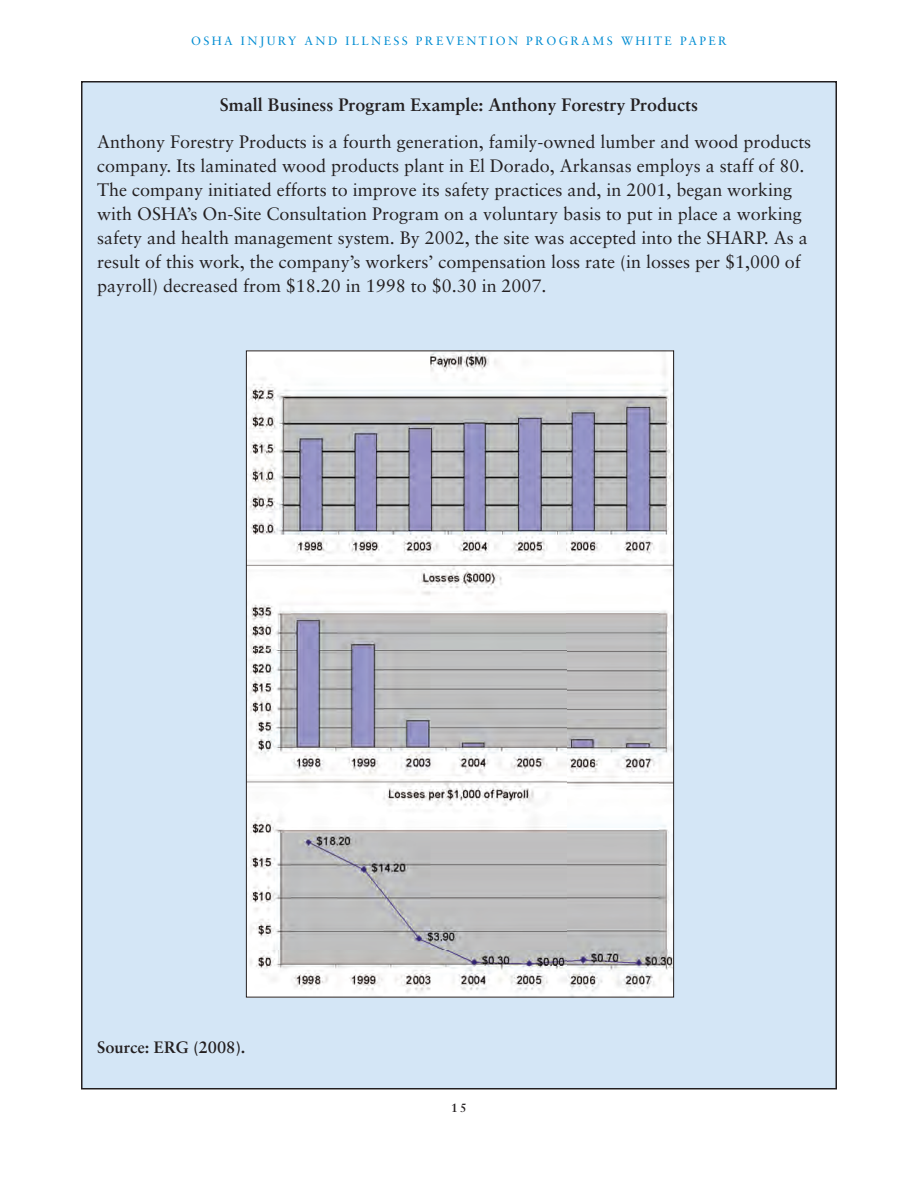
<style>
.page{position:relative;width:918px;height:1188px;background:#fff}
.page>*{position:absolute;margin:0;border:0;box-sizing:border-box;transform-origin:0 0}
.t1{font:18px/24px "Sabon";color:#231f20}
.t2{font:700 18px "Sabon";color:#231f20}
.t3{font:700 16.5px "Sabon";color:#231f20}
.t4{font:12px "Sabon";letter-spacing:.2em;color:#008cd2}
.t5{font:700 12px "Sabon";color:#231f20}
</style>
<div class="page">
<div style="left:82px;top:82px;width:754px;height:1007px;background:#d4e6f6"></div>
<img style="left:248px;top:353px;width:424px;height:643px">
<p class="t4" style="left:191px;top:36px;width:537px">OSHA INJURY AND ILLNESS PREVENTION PROGRAMS WHITE PAPER</p>
<p class="t2" style="left:220px;top:97px;width:480px">Small Business Program Example: Anthony Forestry Products</p>
<p class="t1" style="left:97px;top:131px;width:716px">Anthony Forestry Products is a fourth generation, family-owned lumber and wood products company. Its laminated wood products plant in El Dorado, Arkansas employs a staff of 80.<br>The company initiated efforts to improve its safety practices and, in 2001, began working with OSHA’s On-Site Consultation Program on a voluntary basis to put in place a working safety and health management system. By 2002, the site was accepted into the SHARP. As a result of this work, the company’s workers’ compensation loss rate (in losses per $1,000 of payroll) decreased from $18.20 in 1998 to $0.30 in 2007.</p>
<p class="t3" style="left:97px;top:1041px;width:150px">Source: ERG (2008).</p>
<p class="t5" style="left:451px;top:1103px;width:17px">15</p>
</div>
